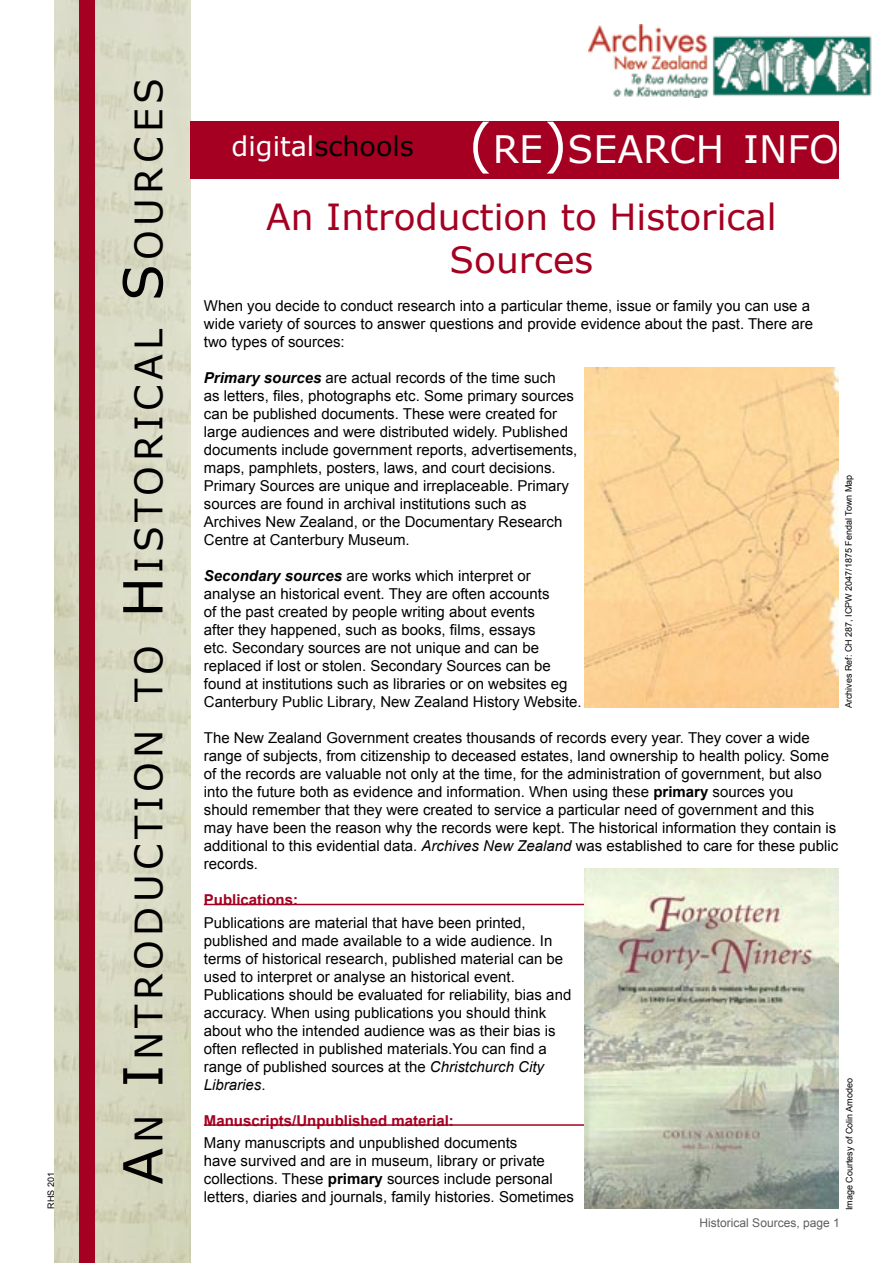
<style>
.page{position:relative;width:893px;height:1263px;background:#fff}
.page>*{position:absolute;margin:0;border:0;box-sizing:border-box;transform-origin:0 0}
.t1{font:37.8px "Verdana";letter-spacing:.115em;color:#000}
.t2{font:37.8px "Verdana";color:#fff}
.t3{font:36px/43.2px "Verdana";color:#a50021;text-align:center}
.t4{font:27px "Verdana";color:#fff}
.Body_Text{font:15px/18px "Arial";color:#000}
.Red_Heading{font:700 15px "Arial";color:#a50021}
.t5{font:12px "Arial";color:#5e5e5e}
.t6{font:9px "Arial";color:#000}
.s1{font-size:54px}
.s2{color:#000}
.s3{font-weight:700;font-style:italic}
.s4{font-weight:700}
.s5{font-style:italic}
</style>
<div class="page">
<img style="left:54px;top:0;width:136px;height:1263px">
<div style="left:80px;top:0;width:14px;height:1263px;background:#a50022"></div>
<img style="left:588px;top:24px;width:284px;height:74px">
<hr style="left:204px;top:904px;width:380px;height:1px;background:#a50021">
<hr style="left:204px;top:1124px;width:380px;height:2px;background:#a50021">
<img style="left:584px;top:869px;width:254px;height:339px">
<img style="left:584px;top:368px;width:254px;height:339px">
<div style="left:191px;top:121px;width:648px;height:58px;background:#a50021"></div>
<p class="t6" style="left:45px;top:1209px;width:38px;rotate:-90deg">RHS 201</p>
<p class="t1" style="left:125px;top:1185px;width:1108px;rotate:-90deg"><span class="s1">A</span>N <span class="s1">I</span>NTRODUCTION TO <span class="s1">H</span>ISTORICAL <span class="s1">S</span>OURCES</p>
<p class="t4" style="left:232px;top:129px;width:184px">digital<span class="s2">schools</span></p>
<p class="t2" style="left:468px;top:125px;width:372px"><span class="s1">(</span>RE<span class="s1">)</span>SEARCH INFO</p>
<p class="t3" style="left:266px;top:194px;width:512px">An Introduction to Historical<br>Sources</p>
<p class="Body_Text" style="left:204px;top:297px;width:611px">When you decide to conduct research into a particular theme, issue or family you can use a wide variety of sources to answer questions and provide evidence about the past. There are two types of sources:</p>
<p class="Body_Text" style="left:204px;top:369px;width:375px"><span class="s3">Primary sources</span> are actual records of the time such<br>as letters, files, photographs etc. Some primary sources can be published documents. These were created for large audiences and were distributed widely. Published documents include government reports, advertisements, maps, pamphlets, posters, laws, and court decisions.<br>Primary Sources are unique and irreplaceable. Primary sources are found in archival institutions such as Archives New Zealand, or the Documentary Research Centre at Canterbury Museum.</p>
<p class="Body_Text" style="left:204px;top:567px;width:379px"><span class="s3">Secondary sources</span> are works which interpret or analyse an historical event. They are often accounts<br>of the past created by people writing about events<br>after they happened, such as books, films, essays<br>etc. Secondary sources are not unique and can be replaced if lost or stolen. Secondary Sources can be found at institutions such as libraries or on websites eg Canterbury Public Library, New Zealand History Website.</p>
<p class="Body_Text" style="left:204px;top:729px;width:636px">The New Zealand Government creates thousands of records every year. They cover a wide range of subjects, from citizenship to deceased estates, land ownership to health policy. Some of the records are valuable not only at the time, for the administration of government, but also into the future both as evidence and information. When using these <span class="s4">primary</span> sources you should remember that they were created to service a particular need of government and this may have been the reason why the records were kept. The historical information they contain is additional to this evidential data. <span class="s5">Archives New Zealand</span> was established to care for these public records.</p>
<p class="Red_Heading" style="left:204px;top:890px;width:96px">Publications:</p>
<p class="Body_Text" style="left:204px;top:914px;width:361px">Publications are material that have been printed, published and made available to a wide audience. In terms of historical research, published material can be used to interpret or analyse an historical event.</p>
<p class="Body_Text" style="left:204px;top:986px;width:369px">Publications should be evaluated for reliability, bias and accuracy. When using publications you should think about who the intended audience was as their bias is often reflected in published materials.You can find a range of published sources at the <span class="s5">Christchurch City Libraries</span>.</p>
<p class="Red_Heading" style="left:204px;top:1110px;width:252px">Manuscripts/Unpublished material:</p>
<p class="Body_Text" style="left:204px;top:1134px;width:372px">Many manuscripts and unpublished documents<br>have survived and are in museum, library or private collections. These <span class="s4">primary</span> sources include personal letters, diaries and journals, family histories. Sometimes</p>
<p class="t6" style="left:843px;top:708px;width:235px;rotate:-90deg">Archives Ref: CH 287, ICPW 2047/1875 Fendal Town Map</p>
<p class="t6" style="left:843px;top:1210px;width:134px;rotate:-90deg">Image Courtesy of Colin Amodeo</p>
<p class="t5" style="left:700px;top:1215px;width:142px">Historical Sources, page 1</p>
</div>
